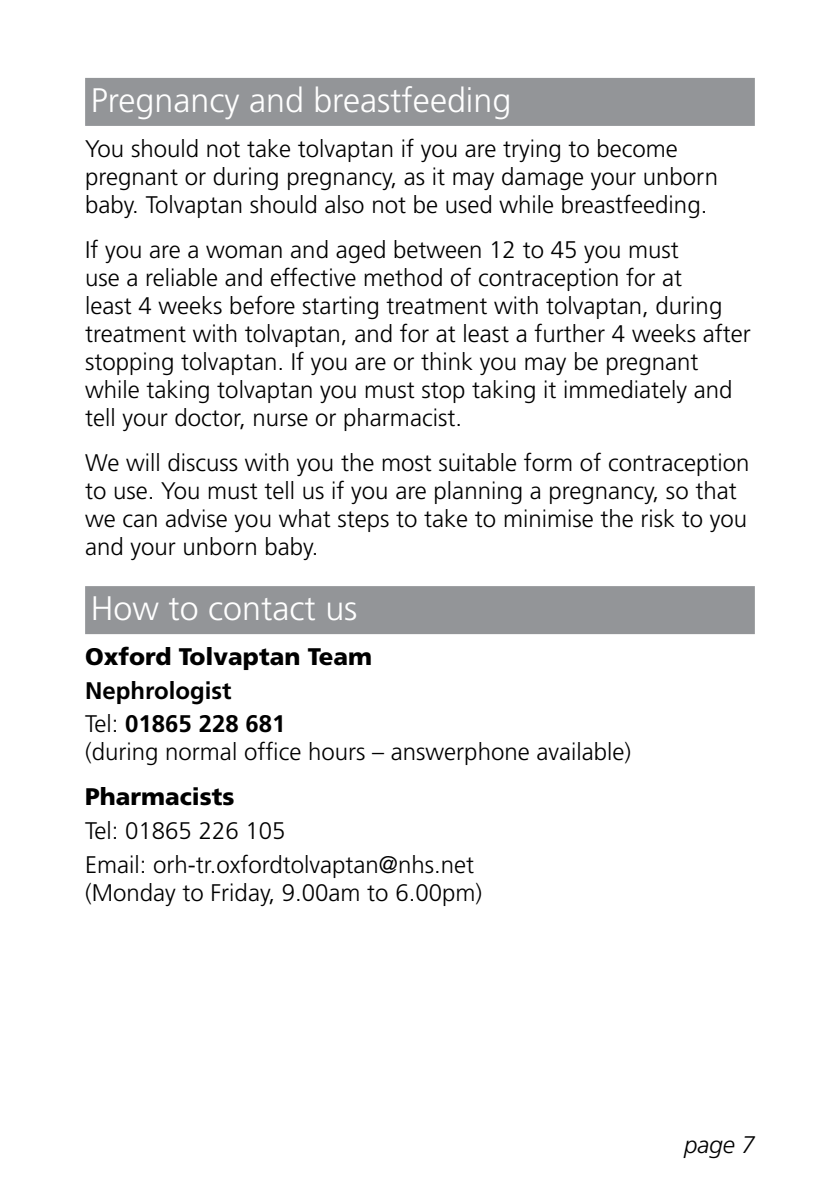
<style>
.page{position:relative;width:840px;height:1191px;background:#fff}
.page>*{position:absolute;margin:0;border:0;box-sizing:border-box;transform-origin:0 0}
.t1{font:300 34px "Frutiger";color:#fff}
.t2{font:300 24px/28px "Frutiger";color:#000}
.t3{font:900 24px "Frutiger";color:#000}
.t4{font:700 24px/33.6px "Frutiger";color:#000}
.t5{font:italic 300 24px "Frutiger";color:#000}
.s1{font-weight:300}
</style>
<div class="page">
<div style="left:85px;top:78px;width:669px;height:48px;background:#939598"></div>
<div style="left:85px;top:586px;width:669px;height:48px;background:#939598"></div>
<h1 class="t1" style="left:91px;top:81px;width:422px">Pregnancy and breastfeeding</h1>
<p class="t2" style="left:85px;top:134px;width:634px">You should not take tolvaptan if you are trying to become pregnant or during pregnancy, as it may damage your unborn baby. Tolvaptan should also not be used while breastfeeding.</p>
<p class="t2" style="left:85px;top:235px;width:666px">If you are a woman and aged between 12 to 45 you must<br>use a reliable and effective method of contraception for at<br>least 4 weeks before starting treatment with tolvaptan, during treatment with tolvaptan, and for at least a further 4 weeks after stopping tolvaptan. If you are or think you may be pregnant while taking tolvaptan you must stop taking it immediately and tell your doctor, nurse or pharmacist.</p>
<p class="t2" style="left:85px;top:448px;width:665px">We will discuss with you the most suitable form of contraception to use. You must tell us if you are planning a pregnancy, so that we can advise you what steps to take to minimise the risk to you and your unborn baby.</p>
<h1 class="t1" style="left:91px;top:589px;width:268px">How to contact us</h1>
<p class="t3" style="left:85px;top:642px;width:288px">Oxford Tolvaptan Team</p>
<p class="t4" style="left:85px;top:673px;width:202px">Nephrologist<br><span class="s1">Tel:</span> 01865 228 681</p>
<p class="t2" style="left:85px;top:738px;width:547px">(during normal office hours – answerphone available)</p>
<p class="t3" style="left:85px;top:782px;width:151px">Pharmacists</p>
<p class="t2" style="left:85px;top:814px;width:390px;line-height:33.6px">Tel: 01865 226 105<br>Email: orh-tr.oxfordtolvaptan@nhs.net</p>
<p class="t2" style="left:85px;top:878px;width:398px">(Monday to Friday, 9.00am to 6.00pm)</p>
<p class="t5" style="left:683px;top:1131px;width:72px">page 7</p>
</div>
